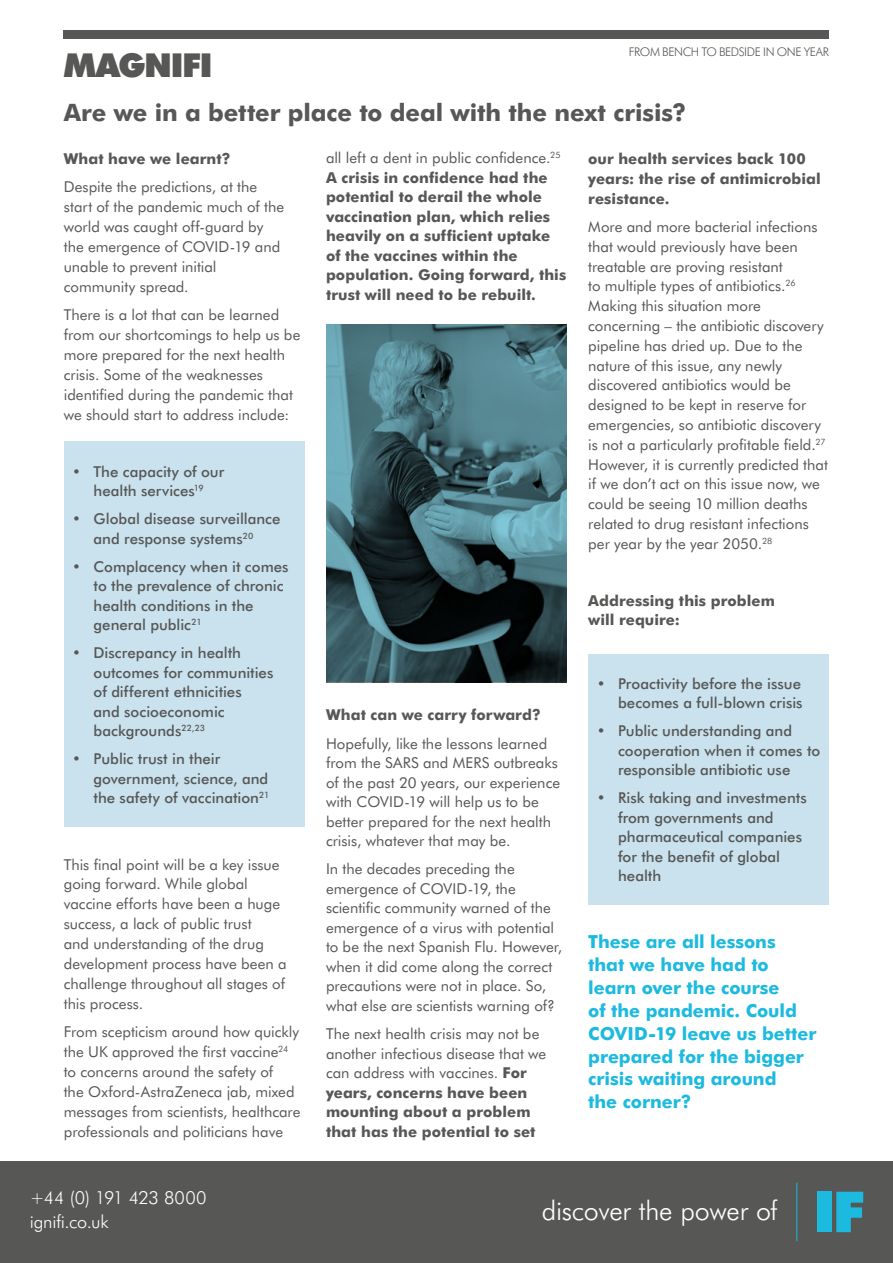
<style>
.page{position:relative;width:893px;height:1263px;background:#fff}
.page>*{position:absolute;margin:0;border:0;box-sizing:border-box;transform-origin:0 0}
.t1{font:900 33px "Futura BT";letter-spacing:-.045em;color:#575756}
.t2{font:300 26.85px "Futura BT";letter-spacing:-.01em;color:#fff}
.t3{font:700 24px "Futura BT";letter-spacing:-.005em;color:#575756}
.t4{font:700 18px/22.8px "Futura BT";letter-spacing:-.005em;color:#1dbadf}
.t5{font:300 18px/24px "Futura BT";letter-spacing:-.01em;color:#fff}
.t6{font:15px/19.8px "Futura BT";color:#575756}
.t7{font:500 15px/19.5px "Futura BT";color:#575756}
.t8{font:700 15px/19.5px "Futura BT";letter-spacing:.005em;color:#575756}
.t9{font:300 12px "Futura BT";letter-spacing:-.03em;color:#575756}
.s1{font-weight:400}
.s2{font-weight:700}
</style>
<div class="page">
<div style="left:0;top:1161px;width:893px;height:102px;background:#575756"></div>
<hr style="left:796px;top:1183px;width:1px;height:58px;background:#1dbadf">
<div style="left:817px;top:1192px;width:15px;height:40px;background:#1dbadf"></div>
<svg style="left:836px;top:1192px;width:27px;height:40px"></svg>
<div style="left:64px;top:30px;width:765px;height:8px;background:#575756"></div>
<svg style="left:326px;top:324px;width:241px;height:357px;background:#3e626a"></svg>
<div style="left:64px;top:441px;width:241px;height:386px;background:#c9e2ed"></div>
<div style="left:588px;top:654px;width:241px;height:251px;background:#c9e2ed"></div>
<h1 class="t1" style="left:64px;top:46px;width:151px">MAGNIFI</h1>
<p class="t9" style="left:629px;top:44px;width:202px">FROM BENCH TO BEDSIDE IN ONE YEAR</p>
<h3 class="t3" style="left:64px;top:98px;width:624px">Are we in a better place to deal with the next crisis?</h3>
<p class="t8" style="left:64px;top:149px;width:168px">What have we learnt?</p>
<p class="t6" style="left:64px;top:177px;width:222px">Despite the predictions, at the start of the pandemic much of the world was caught off-guard by the emergence of COVID-19 and unable to prevent initial community spread.</p>
<p class="t6" style="left:64px;top:305px;width:238px">There is a lot that can be learned from our shortcomings to help us be more prepared for the next health crisis. Some of the weaknesses identified during the pandemic that we should start to address include:</p>
<p class="t8" style="left:326px;top:148px;width:242px"><span class="s1">all left a dent in public confidence.</span><sup>25<br></sup>A crisis in confidence had the potential to derail the whole vaccination plan, which relies heavily on a sufficient uptake of the vaccines within the population. Going forward, this trust will need to be rebuilt.</p>
<p class="t8" style="left:588px;top:149px;width:234px">our health services back 100 years: the rise of antimicrobial resistance.</p>
<p class="t6" style="left:588px;top:217px;width:241px">More and more bacterial infections that would previously have been treatable are proving resistant<br>to multiple types of antibiotics.<sup>26<br></sup>Making this situation more concerning – the antibiotic discovery pipeline has dried up. Due to the nature of this issue, any newly discovered antibiotics would be designed to be kept in reserve for emergencies, so antibiotic discovery is not a particularly profitable field.<sup>27<br></sup>However, it is currently predicted that if we don’t act on this issue now, we could be seeing 10 million deaths related to drug resistant infections per year by the year 2050.<sup>28</sup></p>
<p class="t7" style="left:72px;top:461px;width:153px;text-align:center">• The capacity of our health services<sup>19</sup></p>
<p class="t7" style="left:72px;top:509px;width:210px;text-align:center">• Global disease surveillance and response systems<sup>20</sup></p>
<p class="t7" style="left:94px;top:556px;width:197px;text-indent:-21px">• Complacency when it comes to the prevalence of chronic health conditions in the general public<sup>21</sup></p>
<p class="t7" style="left:94px;top:643px;width:181px;text-indent:-21px">• Discrepancy in health outcomes for communities of different ethnicities<br>and socioeconomic backgrounds<sup>22,23</sup></p>
<p class="t7" style="left:94px;top:749px;width:177px;text-indent:-21px">• Public trust in their government, science, and the safety of vaccination<sup>21</sup></p>
<p class="t8" style="left:588px;top:590px;width:188px">Addressing this problem will require:</p>
<p class="t7" style="left:597px;top:673px;width:207px;text-align:right">• Proactivity before the issue becomes a full-blown crisis</p>
<p class="t7" style="left:618px;top:721px;width:204px;text-indent:-21px">• Public understanding and cooperation when it comes to responsible antibiotic use</p>
<p class="t7" style="left:618px;top:788px;width:190px;text-indent:-21px">• Risk taking and investments from governments and pharmaceutical companies for the benefit of global health</p>
<p class="t8" style="left:326px;top:705px;width:216px">What can we carry forward?</p>
<p class="t6" style="left:326px;top:733px;width:236px">Hopefully, like the lessons learned from the SARS and MERS outbreaks of the past 20 years, our experience with COVID-19 will help us to be better prepared for the next health crisis, whatever that may be.</p>
<p class="t6" style="left:326px;top:859px;width:238px">In the decades preceding the emergence of COVID-19, the scientific community warned of the emergence of a virus with potential to be the next Spanish Flu. However, when it did come along the correct precautions were not in place. So, what else are scientists warning of?</p>
<p class="t6" style="left:326px;top:1024px;width:222px">The next health crisis may not be another infectious disease that we can address with vaccines. <span class="s2">For years, concerns have been mounting about a problem that has the potential to set</span></p>
<p class="t6" style="left:64px;top:854px;width:224px">This final point will be a key issue going forward. While global vaccine efforts have been a huge success, a lack of public trust<br>and understanding of the drug development process have been a challenge throughout all stages of this process.</p>
<p class="t6" style="left:64px;top:1022px;width:238px">From scepticism around how quickly the UK approved the first vaccine<sup>24 </sup>to concerns around the safety of<br>the Oxford-AstraZeneca jab, mixed messages from scientists, healthcare professionals and politicians have</p>
<p class="t4" style="left:588px;top:930px;width:230px">These are all lessons that we have had to learn over the course<br>of the pandemic. Could<br>COVID-19 leave us better prepared for the bigger crisis waiting around<br>the corner?</p>
<p class="t5" style="left:30px;top:1185px;width:178px">+44 (0) 191 423 8000 ignifi.co.uk</p>
<h2 class="t2" style="left:542px;top:1194px;width:237px">discover the power of</h2>
</div>
